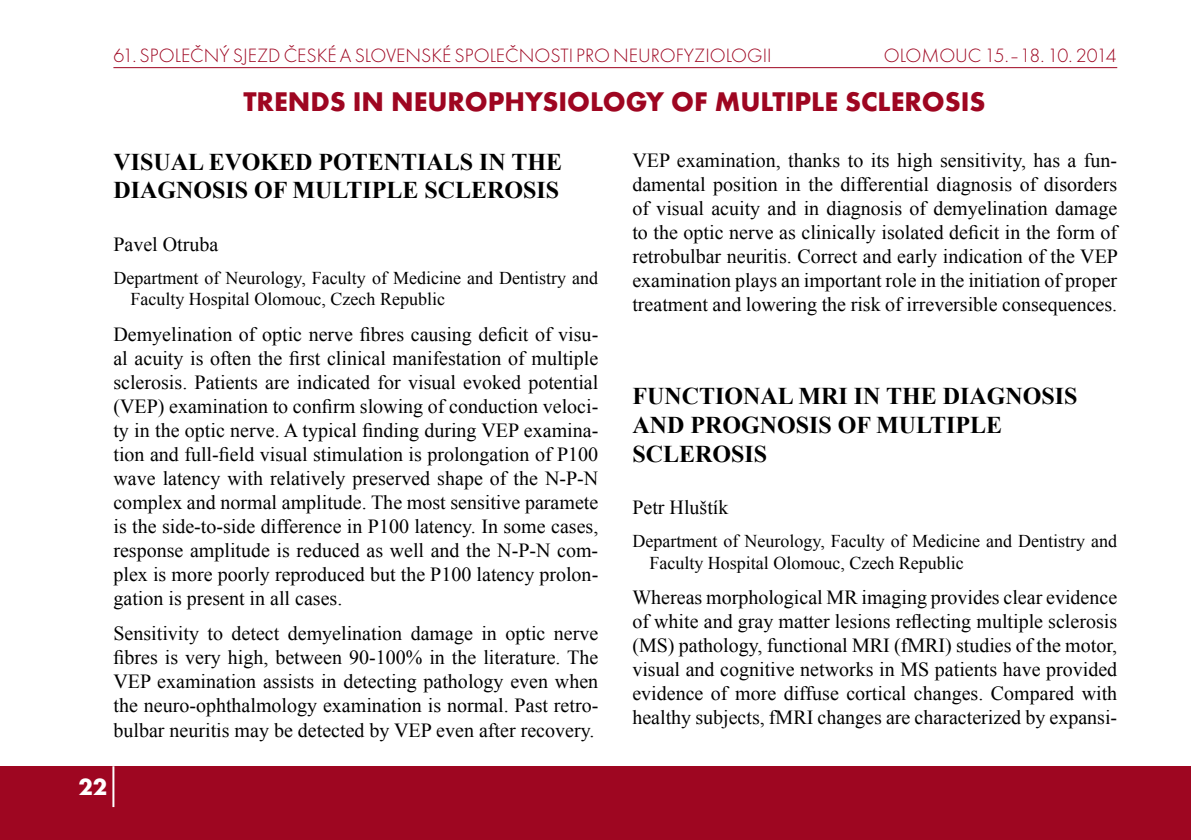
<style>
.page{position:relative;width:1191px;height:840px;background:#fff}
.page>*{position:absolute;margin:0;border:0;box-sizing:border-box;transform-origin:0 0}
.t1{font:700 28px "Futura TOT";color:#9e0621}
.t2{font:700 24px/28.8px "Times New Roman";color:#000}
.t3{font:700 24px "Futura TOT";color:#fff}
.t4{font:20px/24px "Times New Roman";color:#000;text-align:justify}
.t5{font:20px "Futura TOT Ligh";color:#9e0621}
.t6{font:20px "Futura TOT Ligh";letter-spacing:-.02em;color:#9e0621}
.t7{font:18px/21.6px "Times New Roman";color:#000}
</style>
<div class="page">
<div style="left:0;top:765px;width:1191px;height:74px;background:#9e0621"></div>
<hr style="left:113px;top:67px;width:1004px;height:1px;background:#9e0621">
<hr style="left:112px;top:765px;width:2px;height:41px;background:#fff">
<p class="t5" style="left:113px;top:44px;width:659px">61. SPOLEČNÝ SJEZD ČESKÉ A SLOVENSKÉ SPOLEČNOSTI PRO NEUROFYZIOLOGII</p>
<p class="t6" style="left:884px;top:44px;width:234px">OLOMOUC 15.–18. 10. 2014</p>
<h1 class="t1" style="left:243px;top:85px;width:18px">TREN</h1>
<h1 class="t1" style="left:310px;top:85px;width:101px">DSIN NEUROP</h1>
<h1 class="t1" style="left:504px;top:85px;width:40px">HYSIOLOGY</h1>
<h1 class="t1" style="left:671px;top:85px;width:84px">OF MULTIPLE</h1>
<h1 class="t1" style="left:845px;top:85px;width:17px">SCLEROSIS</h1>
<p class="t2" style="left:113px;top:146px;width:450px">VISUAL EVOKED POTENTIALS IN THE<br>DIAGNOSIS OF MULTIPLE SCLEROSIS</p>
<p class="t4" style="left:113px;top:231px;width:106px">Pavel Otruba</p>
<p class="t7" style="left:130px;top:266px;width:469px;text-indent:-17px">Department of Neurology, Faculty of Medicine and Dentistry and<br>Faculty Hospital Olomouc, Czech Republic</p>
<p class="t4" style="left:113px;top:321px;width:486px">Demyelination of optic nerve fibres causing deficit of visu&shy;al acuity is often the first clinical manifestation of multiple sclerosis. Patients are indicated for visual evoked potential (VEP) examination to confirm slowing of conduction veloci&shy;ty in the optic nerve. A typical finding during VEP examina&shy;tion and full-field visual stimulation is prolongation of P100 wave latency with relatively preserved shape of the N-P-N complex and normal amplitude. The most sensitive paramete is the side-to-side difference in P100 latency. In some cases, response amplitude is reduced as well and the N-P-N com&shy;plex is more poorly reproduced but the P100 latency prolon&shy;gation is present in all cases.</p>
<p class="t4" style="left:113px;top:621px;width:486px">Sensitivity to detect demyelination damage in optic nerve fibres is very high, between 90-100% in the literature. The VEP examination assists in detecting pathology even when the neuro-ophthalmology examination is normal. Past retro&shy;bulbar neuritis may be detected by VEP even after recovery.</p>
<p class="t3" style="left:78px;top:771px;width:30px">22</p>
<p class="t4" style="left:632px;top:148px;width:487px">VEP examination, thanks to its high sensitivity, has a fun&shy;damental position in the differential diagnosis of disorders of visual acuity and in diagnosis of demyelination damage to the optic nerve as clinically isolated deficit in the form of retrobulbar neuritis. Correct and early indication of the VEP examination plays an important role in the initiation of proper treatment and lowering the risk of irreversible consequences.</p>
<p class="t2" style="left:632px;top:380px;width:446px">FUNCTIONAL MRI IN THE DIAGNOSIS<br>AND PROGNOSIS OF MULTIPLE<br>SCLEROSIS</p>
<p class="t4" style="left:632px;top:494px;width:98px">Petr Hluštík</p>
<p class="t7" style="left:649px;top:529px;width:469px;text-indent:-17px">Department of Neurology, Faculty of Medicine and Dentistry and<br>Faculty Hospital Olomouc, Czech Republic</p>
<p class="t4" style="left:632px;top:584px;width:486px">Whereas morphological MR imaging provides clear evidence of white and gray matter lesions reflecting multiple sclerosis (MS) pathology, functional MRI (fMRI) studies of the motor, visual and cognitive networks in MS patients have provided evidence of more diffuse cortical changes. Compared with healthy subjects, fMRI changes are characterized by expansi-</p>
</div>
